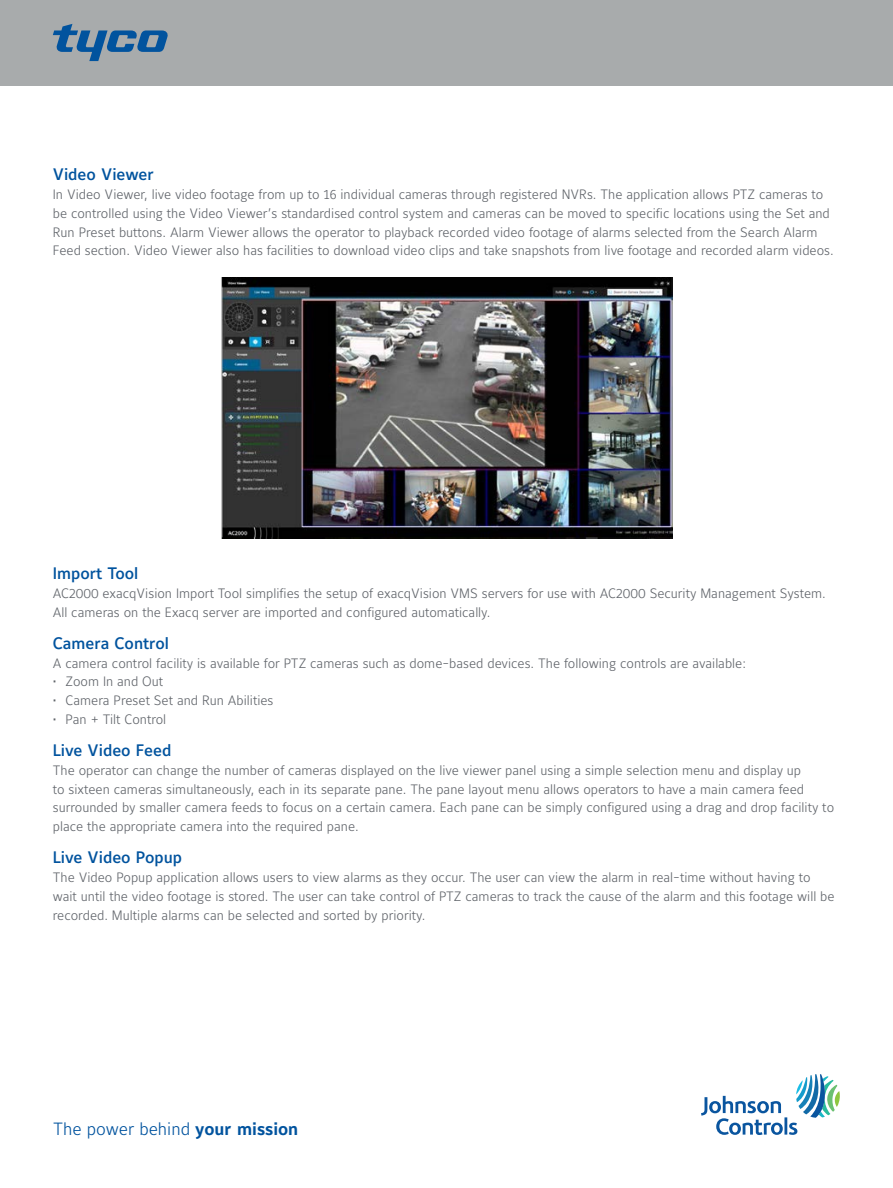
<style>
.page{position:relative;width:893px;height:1188px;background:#fff}
.page>*{position:absolute;margin:0;border:0;box-sizing:border-box;transform-origin:0 0}
.t1{font:300 17.55px "Maurea Jci Lf ML";color:#01539e}
.t2{font:500 16.5px "Maurea Jci Lf ML";color:#01539e}
.t3{font:300 13.5px/18.8px "Maurea Jci Lf ML";color:#5f6369}
.s1{font-weight:700}
</style>
<div class="page">
<svg style="left:701px;top:1074px;width:139px;height:61px"></svg>
<div style="left:0;top:0;width:893px;height:85px;background:#a8abac"></div>
<svg style="left:53px;top:24px;width:115px;height:37px"></svg>
<img style="left:221px;top:278px;width:452px;height:260px">
<p class="t2" style="left:53px;top:165px;width:103px">Video Viewer</p>
<p class="t3" style="left:53px;top:185px;width:782px">In Video Viewer, live video footage from up to 16 individual cameras through registered NVRs. The application allows PTZ cameras to be controlled using the Video Viewer’s standardised control system and cameras can be moved to specific locations using the Set and Run Preset buttons. Alarm Viewer allows the operator to playback recorded video footage of alarms selected from the Search Alarm Feed section. Video Viewer also has facilities to download video clips and take snapshots from live footage and recorded alarm videos.</p>
<p class="t2" style="left:53px;top:563px;width:87px">Import Tool</p>
<p class="t3" style="left:53px;top:583px;width:775px">AC2000 exacqVision Import Tool simplifies the setup of exacqVision VMS servers for use with AC2000 Security Management System.<br>All cameras on the Exacq server are imported and configured automatically.</p>
<p class="t2" style="left:53px;top:633px;width:118px">Camera Control</p>
<p class="t3" style="left:53px;top:653px;width:695px">A camera control facility is available for PTZ cameras such as dome-based devices. The following controls are available:</p>
<p class="t3" style="left:53px;top:672px;width:112px">• Zoom In and Out</p>
<p class="t3" style="left:53px;top:691px;width:222px">• Camera Preset Set and Run Abilities</p>
<p class="t3" style="left:53px;top:709px;width:115px">• Pan + Tilt Control</p>
<p class="t2" style="left:53px;top:740px;width:120px">Live Video Feed</p>
<p class="t3" style="left:53px;top:760px;width:783px">The operator can change the number of cameras displayed on the live viewer panel using a simple selection menu and display up<br>to sixteen cameras simultaneously, each in its separate pane. The pane layout menu allows operators to have a main camera feed surrounded by smaller camera feeds to focus on a certain camera. Each pane can be simply configured using a drag and drop facility to place the appropriate camera into the required pane.</p>
<p class="t2" style="left:53px;top:848px;width:131px">Live Video Popup</p>
<p class="t3" style="left:53px;top:868px;width:783px">The Video Popup application allows users to view alarms as they occur. The user can view the alarm in real-time without having to wait until the video footage is stored. The user can take control of PTZ cameras to track the cause of the alarm and this footage will be recorded. Multiple alarms can be selected and sorted by priority.</p>
<p class="t1" style="left:53px;top:1118px;width:247px">The power behind <span class="s1">your mission</span></p>
</div>
